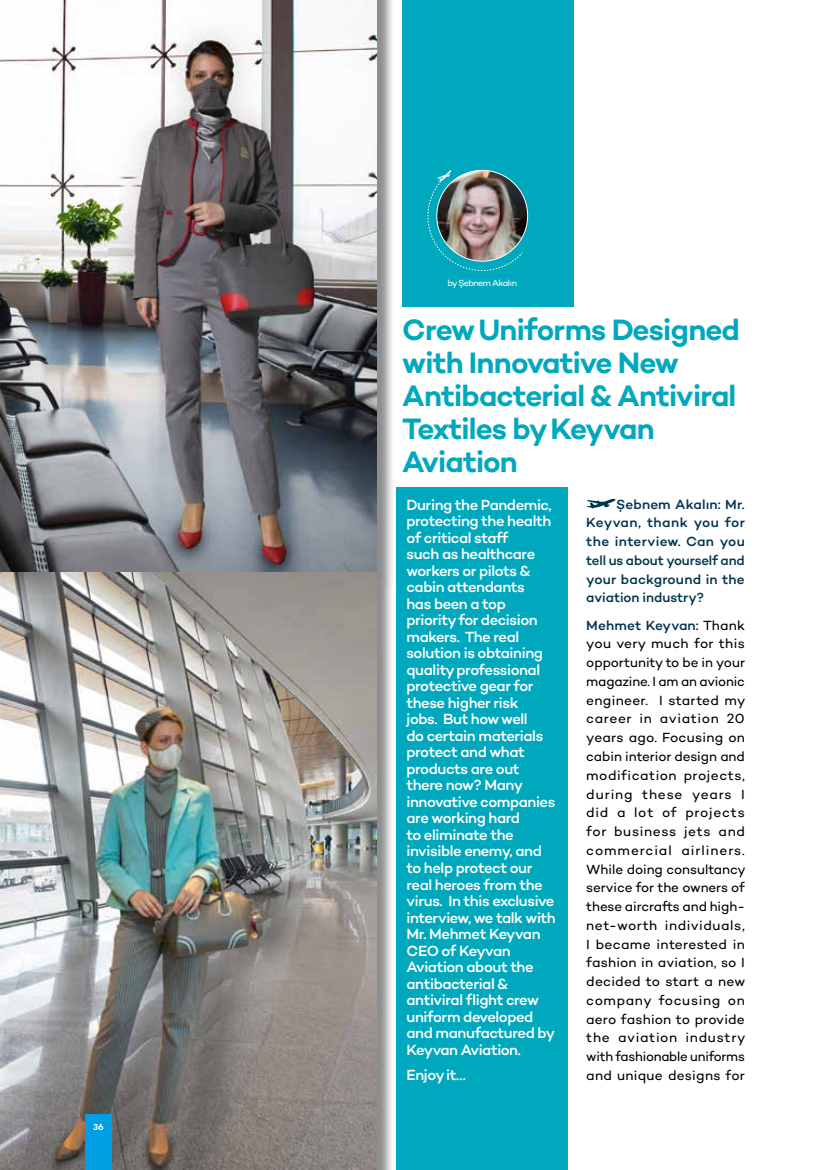
<style>
.page{position:relative;width:830px;height:1170px;background:#fff}
.page>*{position:absolute;margin:0;border:0;box-sizing:border-box;transform-origin:0 0}
.t1{font:600 30px/33px "Campton";letter-spacing:-.03em;color:#00a8be}
.t2{font:500 15px/16.5px "Campton";letter-spacing:-.03em;color:#fff}
.t3{font:13.5px/18.8px "Campton";letter-spacing:-.005em;color:#000;text-align:justify}
.t4{font:500 13.5px/18.8px "Campton";color:#00354e;text-align:justify}
.t5{font:9px "Campton";letter-spacing:-.055em;color:#fff}
.t6{font:600 9px "Campton";color:#fff}
.s1{font-weight:500;color:#00354e}
</style>
<div class="page">
<div style="left:395px;top:487px;width:172px;height:682px;background:#00a8be"></div>
<svg style="left:586px;top:498px;width:29px;height:10px"></svg>
<div style="left:0;top:0;width:395px;height:590px;background:#000;opacity:.45"></div>
<img style="left:0;top:0;width:376px;height:574px">
<div style="left:0;top:574px;width:395px;height:595px;background:#000;opacity:.45"></div>
<div style="left:402px;top:0;width:171px;height:306px;background:#00a8be"></div>
<img style="left:427px;top:170px;width:95px;height:101px">
<div style="left:85px;top:1114px;width:27px;height:55px;background:#009fe3"></div>
<p class="t6" style="left:93px;top:1120px;width:12px">36</p>
<p class="t5" style="left:447px;top:277px;width:71px">by Şebnem Akalın</p>
<h1 class="t1" style="left:402px;top:312px;width:339px">Crew Uniforms Designed with Innovative New<br>Antibacterial &amp; Antiviral<br>Textiles by Keyvan<br>Aviation</h1>
<p class="t2" style="left:406px;top:496px;width:151px">During the Pandemic, protecting the health of critical staff<br>such as healthcare workers or pilots &amp; cabin attendants<br>has been a top priority for decision makers. The real solution is obtaining quality professional protective gear for these higher risk<br>jobs. But how well<br>do certain materials protect and what products are out there now? Many innovative companies are working hard<br>to eliminate the invisible enemy, and to help protect our real heroes from the virus. In this exclusive interview, we talk with<br>Mr. Mehmet Keyvan<br>CEO of Keyvan<br>Aviation about the antibacterial &amp; antiviral flight crew uniform developed and manufactured by<br>Keyvan Aviation.</p>
<p class="t2" style="left:406px;top:1065px;width:61px">Enjoy it…</p>
<p class="t4" style="left:586px;top:494px;width:160px;text-indent:30px">Şebnem Akalın: Mr.<br>Keyvan, thank you for the interview. Can you tell us about yourself and your background in the aviation industry?</p>
<p class="t3" style="left:586px;top:615px;width:161px"><span class="s1">Mehmet Keyvan:</span> Thank you very much for this opportunity to be in your magazine. I am an avionic engineer. I started my career in aviation 20 years ago. Focusing on cabin interior design and modification projects, during these years I did a lot of projects for business jets and commercial airliners.<br>While doing consultancy service for the owners of these aircrafts and high&shy;net-worth individuals, I became interested in fashion in aviation, so I decided to start a new company focusing on aero fashion to provide the aviation industry with fashionable uniforms and unique designs for</p>
</div>
